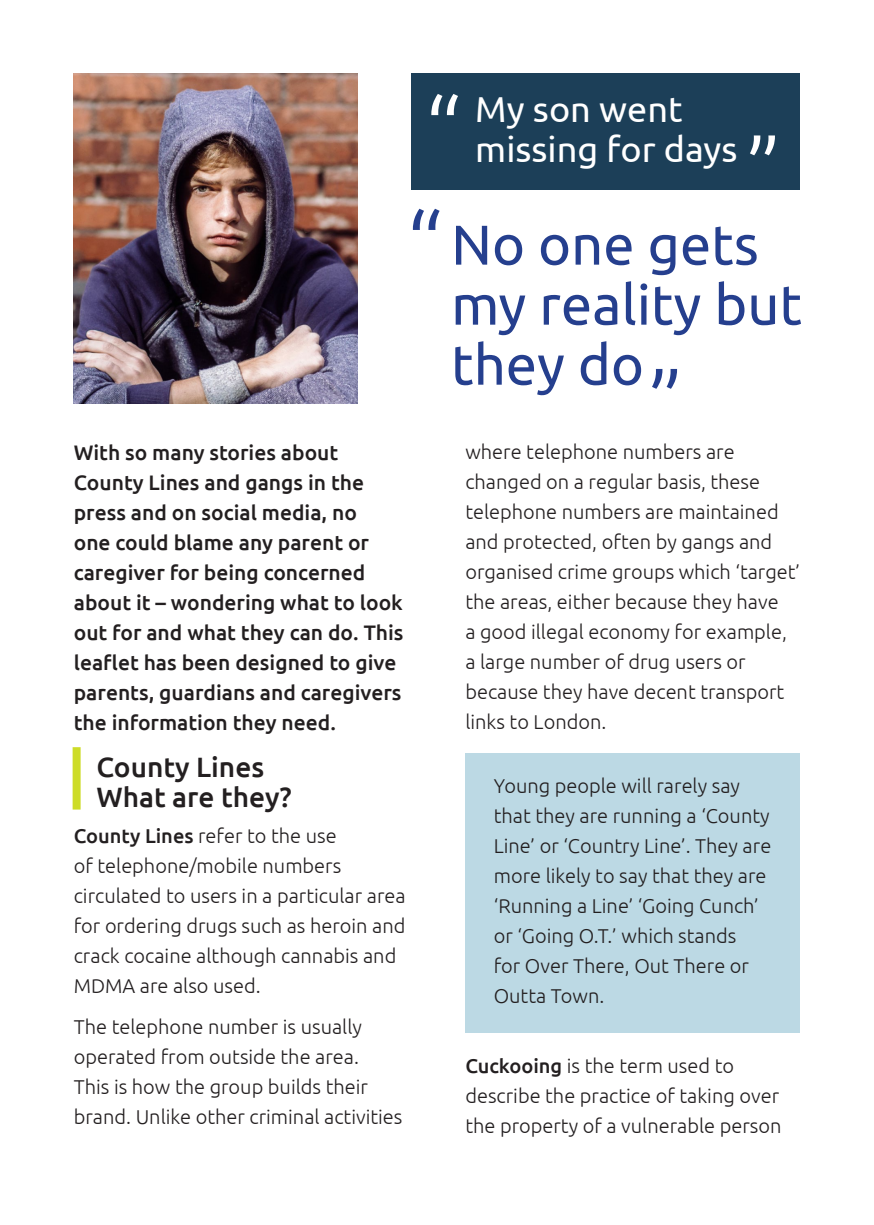
<style>
.page{position:relative;width:874px;height:1225px;background:#fff}
.page>*{position:absolute;margin:0;border:0;box-sizing:border-box;transform-origin:0 0}
.t1{font:300 96px "Ubuntu";color:#fff}
.t2{font:300 96px "Ubuntu";color:#253f8e}
.t3{font:300 90px "Ubuntu";color:#fff}
.t4{font:300 90px "Ubuntu";color:#253f8e}
.t5{font:56px/60px "Ubuntu";color:#253f8e}
.t6{font:36px "Ubuntu";color:#fff}
.t7{font:500 28px/30px "Ubuntu";color:#231f20}
.t8{font:500 21px/30px "Ubuntu";color:#231f20}
.t9{font:300 20px/30px "Ubuntu";color:#231f20}
.s1{font-weight:500}
</style>
<div class="page">
<div style="left:465px;top:753px;width:334px;height:279px;background:#bcd9e4"></div>
<img style="left:74px;top:74px;width:283px;height:329px">
<div style="left:411px;top:74px;width:388px;height:116px;background:#1c3f58"></div>
<div style="left:73px;top:747px;width:8px;height:62px;background:#cddc28"></div>
<h1 class="t1" style="left:424px;top:91px;width:39px">“</h1>
<h3 class="t6" style="left:475px;top:94px;width:209px">My son went</h3>
<h3 class="t6" style="left:475px;top:134px;width:263px">missing for days</h3>
<h2 class="t3" style="left:746px;top:132px;width:37px">”</h2>
<h1 class="t2" style="left:405px;top:206px;width:39px">“</h1>
<h3 class="t5" style="left:451px;top:218px;width:352px">No one gets my reality but they do</h3>
<h2 class="t4" style="left:648px;top:365px;width:37px">”</h2>
<p class="t8" style="left:74px;top:438px;width:331px">With so many stories about<br>County Lines and gangs in the press and on social media, no<br>one could blame any parent or caregiver for being concerned about it – wondering what to look out for and what they can do. This leaflet has been designed to give parents, guardians and caregivers the information they need.</p>
<h3 class="t7" style="left:96px;top:753px;width:196px">County Lines<br>What are they?</h3>
<p class="t9" style="left:74px;top:821px;width:333px"><span class="s1">County Lines</span> refer to the use<br>of telephone/mobile numbers circulated to users in a particular area for ordering drugs such as heroin and crack cocaine although cannabis and<br>MDMA are also used.</p>
<p class="t9" style="left:74px;top:1013px;width:330px">The telephone number is usually operated from outside the area.<br>This is how the group builds their brand. Unlike other criminal activities</p>
<p class="t9" style="left:465px;top:438px;width:336px">where telephone numbers are changed on a regular basis, these telephone numbers are maintained and protected, often by gangs and organised crime groups which ‘target’ the areas, either because they have<br>a good illegal economy for example, a large number of drug users or because they have decent transport links to London.</p>
<p class="t9" style="left:493px;top:772px;width:279px">Young people will rarely say that they are running a ‘County<br>Line’ or ‘Country Line’. They are more likely to say that they are ‘Running a Line’ ‘Going Cunch’ or ‘Going O.T.’ which stands<br>for Over There, Out There or<br>Outta Town.</p>
<p class="t9" style="left:465px;top:1052px;width:317px"><span class="s1">Cuckooing</span> is the term used to describe the practice of taking over the property of a vulnerable person</p>
</div>
